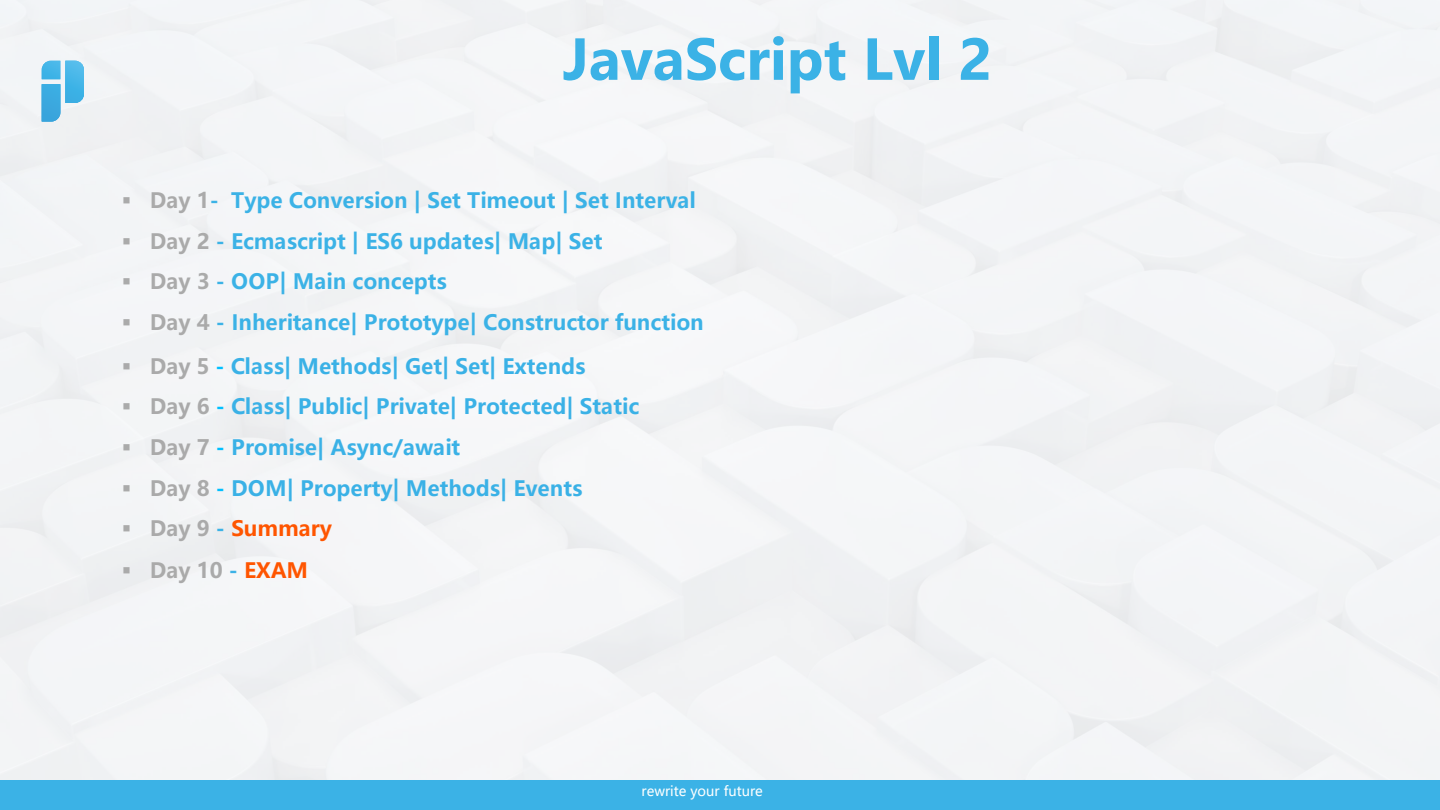
<style>
.page{position:relative;width:1440px;height:810px;background:#fff}
.page>*{position:absolute;margin:0;border:0;box-sizing:border-box;transform-origin:0 0}
.t1{font:700 59.25px "Segoe UI";color:#3bb2e6}
.t2{font:700 21px "Microsoft Ya Hei UI";color:#3bb2e6}
.t3{font:700 21px "Microsoft Ya Hei UI";color:#3ab1e6}
.t4{font:700 21px "Microsoft Ya Hei UI";color:#f50}
.t5{font:700 21px "Microsoft Ya Hei UI";color:#aaa}
.t6{font:13.5px "Microsoft Ya Hei UI";color:#fff}
.s1{color:#aaa}
.s2{font-style:inherit}
.s3{color:#00bfff}
.s4{color:#3bb2e6}
.s5{color:#f50}
</style>
<div class="page">
<div style="left:0;top:0;width:1440px;height:809px;background:#f3f5f7"></div>
<div style="left:1px;top:780px;width:1439px;height:30px;background:#3bb2e6"></div>
<svg style="left:42px;top:61px;width:42px;height:61px"></svg>
<h1 class="t1" style="left:563px;top:3px;width:431px">JavaScript Lvl 2</h1>
<p class="t2" style="left:122px;top:186px;width:576px"><span class="s1">▪ Day 1</span>- Type Conversion | Set Timeout | Set Interval</p>
<p class="t2" style="left:122px;top:227px;width:482px"><span class="s1">▪ Day 2</span> <span class="s2">-</span> Ecmascript | ES6 updates| Map| Set</p>
<p class="t2" style="left:122px;top:267px;width:327px"><span class="s1">▪ Day 3</span> <span class="s2">-</span> OOP| Main concepts</p>
<p class="t2" style="left:122px;top:308px;width:583px"><span class="s1">▪ Day 4</span> - Inheritance| Prototype| Constructor function</p>
<p class="t3" style="left:122px;top:352px;width:465px"><span class="s1">▪ Day 5</span> <span class="s3">-</span> Class| Methods| Get| Set| Extends</p>
<p class="t3" style="left:122px;top:392px;width:519px"><span class="s1">▪ Day 6</span> <span class="s3">-</span> Class| Public| Private| Protected| Static</p>
<p class="t3" style="left:122px;top:433px;width:340px"><span class="s1">▪ Day 7</span> <span class="s3">-</span> Promise| Async/await</p>
<p class="t3" style="left:122px;top:474px;width:462px"><span class="s1">▪ Day 8</span> <span class="s3">-</span> DOM| Property| Methods| Events</p>
<p class="t4" style="left:122px;top:514px;width:212px"><span class="s1">▪ Day 9</span> <span class="s4">-</span> Summary</p>
<p class="t5" style="left:122px;top:556px;width:188px">▪ Day 10 <span class="s4">-</span> <span class="s5">EXAM</span></p>
<p class="t6" style="left:642px;top:782px;width:123px">rewrite your future</p>
</div>
